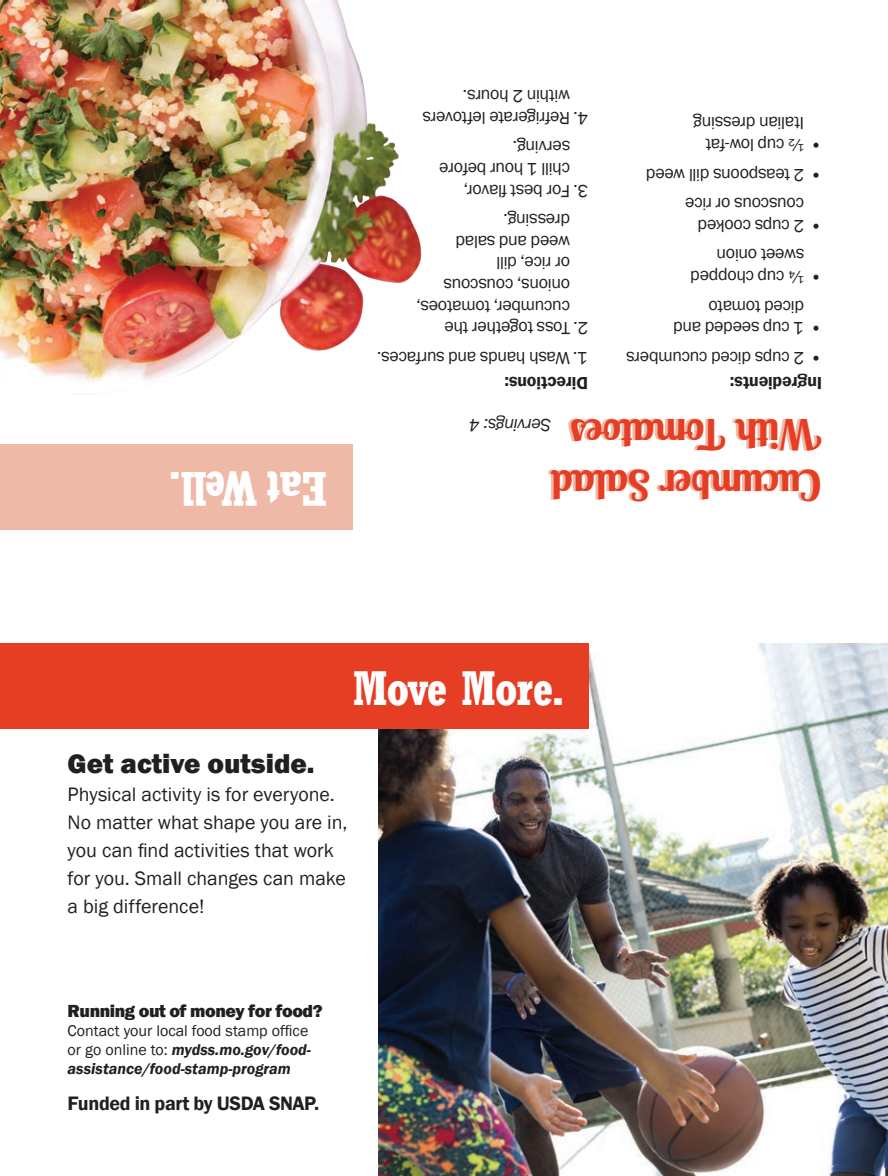
<style>
.page{position:relative;width:888px;height:1176px;background:#fff}
.page>*{position:absolute;margin:0;border:0;box-sizing:border-box;transform-origin:0 0}
.t1{font:700 condensed 48px "Rockwell";letter-spacing:-.025em;color:#fff}
.t2{font:700 42px/50.4px "Lobster Two";color:#e53e25}
.t3{font:800 28px "Franklin Gothic";color:#231f20}
.t4{font:20px/28px "Franklin Gothic";color:#231f20}
.t5{font:600 20px "Franklin Gothic";letter-spacing:-.02em;color:#231f20}
.t6{font:18px/21.6px "Franklin Gothic";letter-spacing:-.02em;color:#231f20}
.t7{font:800 18px "Franklin Gothic";letter-spacing:-.025em;color:#231f20}
.Directions{font:600 18px "Franklin Gothic";letter-spacing:-.015em;color:#231f20}
.t8{font:italic 18px "Franklin Gothic";letter-spacing:-.02em;color:#231f20}
.t9{font:italic 600 16px/19.2px "Franklin Gothic";color:#231f20}
.t10{font:16px "Franklin Gothic";color:#231f20}
.s1{font-weight:400;font-style:normal}
</style>
<div class="page">
<img style="left:378px;top:643px;width:510px;height:533px">
<div style="left:0;top:444px;width:353px;height:85px;background:#eeb9a6"></div>
<div style="left:0;top:643px;width:589px;height:86px;background:#e53e25"></div>
<svg style="left:548px;top:419px;width:271px;height:82px"></svg>
<img style="left:0;top:0;width:422px;height:381px">
<p class="t1" style="left:327px;top:517px;width:161px;rotate:-180deg">Eat Well.</p>
<p class="t6" style="left:570px;top:128px;width:149px;text-indent:-18px;rotate:-180deg">4. Refrigerate leftovers within 2 hours.</p>
<p class="t6" style="left:570px;top:201px;width:132px;text-indent:-18px;rotate:-180deg">3. For best flavor, chill 1 hour before serving.</p>
<p class="t6" style="left:570px;top:339px;width:155px;text-indent:-18px;rotate:-180deg">2. Toss together the cucumber, tomatoes, onions, couscous<br>or rice, dill<br>weed and salad dressing.</p>
<p class="t6" style="left:588px;top:368px;width:213px;rotate:-180deg">1. Wash hands and surfaces.</p>
<p class="Directions" style="left:588px;top:394px;width:85px;rotate:-180deg">Directions:</p>
<p class="t6" style="left:804px;top:155px;width:112px;text-indent:-18px;rotate:-180deg">• ½ cup low-fat<br>Italian dressing</p>
<p class="t6" style="left:822px;top:185px;width:178px;rotate:-180deg">• 2 teaspoons dill weed</p>
<p class="t6" style="left:804px;top:236px;width:120px;text-indent:-18px;rotate:-180deg">• 2 cups cooked couscous or rice</p>
<p class="t6" style="left:822px;top:287px;width:133px;text-align:center;rotate:-180deg">• ¼ cup chopped sweet onion</p>
<p class="t6" style="left:804px;top:339px;width:132px;text-indent:-18px;rotate:-180deg">• 1 cup seeded and diced tomato</p>
<p class="t6" style="left:822px;top:368px;width:197px;rotate:-180deg">• 2 cups diced cucumbers</p>
<p class="Directions" style="left:822px;top:395px;width:94px;rotate:-180deg">Ingredients:</p>
<p class="t8" style="left:551px;top:436px;width:83px;rotate:-180deg">Servings: 4</p>
<p class="t2" style="left:822px;top:510px;width:273px;rotate:-180deg">Cucumber Salad<br>With Tomatoes</p>
<p class="t1" style="left:353px;top:659px;width:214px">Move More.</p>
<p class="t3" style="left:68px;top:745px;width:249px">Get active outside.</p>
<p class="t4" style="left:68px;top:780px;width:281px">Physical activity is for everyone.<br>No matter what shape you are in, you can find activities that work for you. Small changes can make a big difference!</p>
<p class="t7" style="left:68px;top:999px;width:256px">Running out of money for food?</p>
<p class="t10" style="left:68px;top:1021px;width:242px">Contact your local food stamp office</p>
<p class="t9" style="left:68px;top:1040px;width:245px"><span class="s1">or go online to:</span> mydss.mo.gov/food&shy;assistance/food-stamp-program</p>
<p class="t5" style="left:68px;top:1091px;width:253px">Funded in part by USDA SNAP.</p>
</div>
